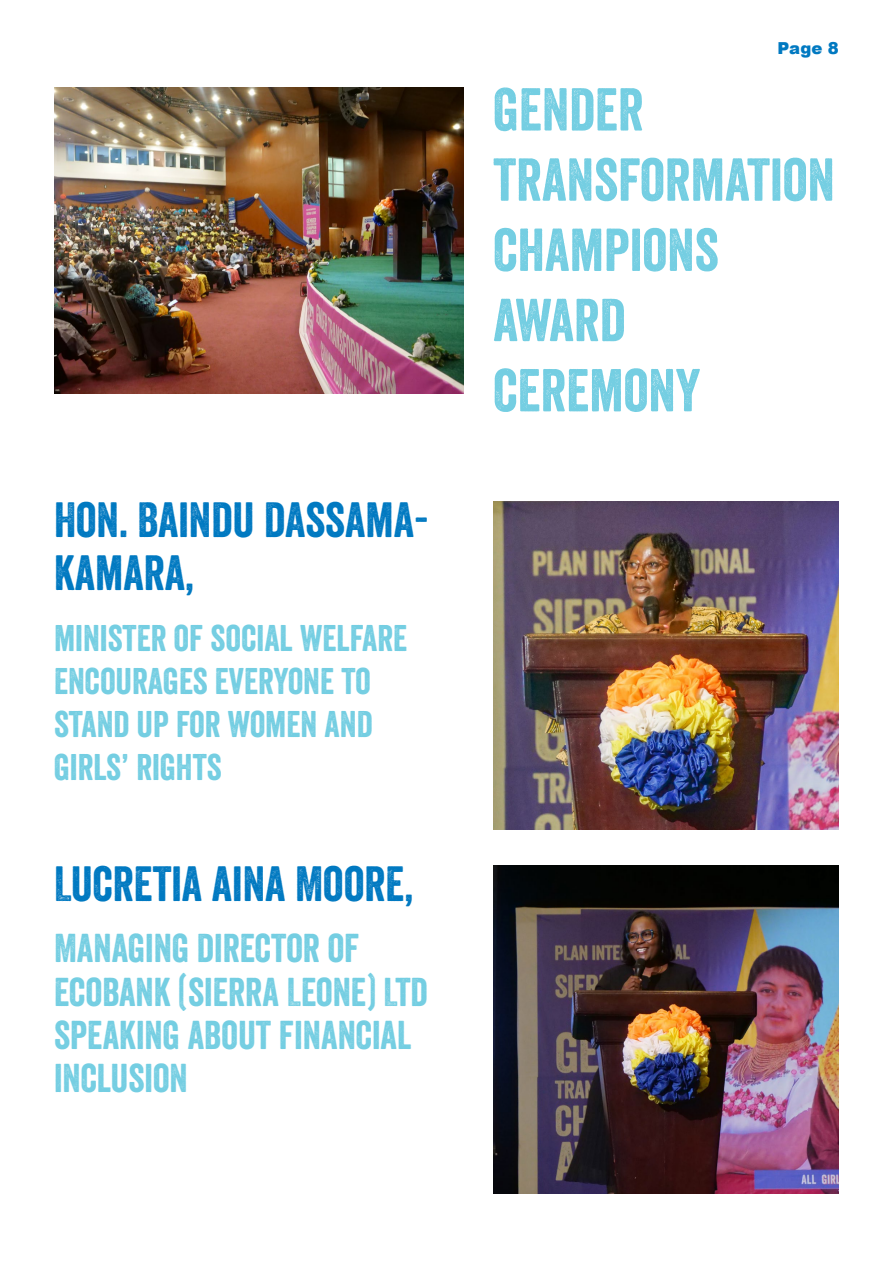
<style>
.page{position:relative;width:893px;height:1263px;background:#fff}
.page>*{position:absolute;margin:0;border:0;box-sizing:border-box;transform-origin:0 0}
.t1{font:58.5px/70.2px "Veneer";color:#74cee2}
.t2{font:48px/52.5px "Veneer";color:#0079c1}
.t3{font:39px/43.2px "Veneer";color:#74cee2}
.t4{font:36px/43.2px "Veneer";color:#74cee2}
.t5{font:900 16.5px "Arial";color:#0079c1}
</style>
<div class="page">
<img style="left:493px;top:501px;width:346px;height:328px">
<img style="left:54px;top:87px;width:409px;height:306px">
<img style="left:493px;top:866px;width:346px;height:327px">
<h2 class="t2" style="left:54px;top:493px;width:377px">HON. BAINDU DASSAMA-<br>KAMARA,</h2>
<p class="t4" style="left:54px;top:616px;width:355px">MINISTER OF SOCIAL WELFARE<br>ENCOURAGES EVERYONE TO<br>STAND UP FOR WOMEN AND<br>GIRLS’ RIGHTS</p>
<h2 class="t2" style="left:54px;top:857px;width:361px">LUCRETIA AINA MOORE,</h2>
<p class="t3" style="left:54px;top:926px;width:375px">MANAGING DIRECTOR OF<br>ECOBANK (SIERRA LEONE) LTD<br>SPEAKING ABOUT FINANCIAL<br>INCLUSION</p>
<p class="t5" style="left:777px;top:36px;width:63px">Page 8</p>
<h1 class="t1" style="left:493px;top:74px;width:343px">GENDER<br>TRANSFORMATION<br>CHAMPIONS<br>AWARD<br>CEREMONY</h1>
</div>
